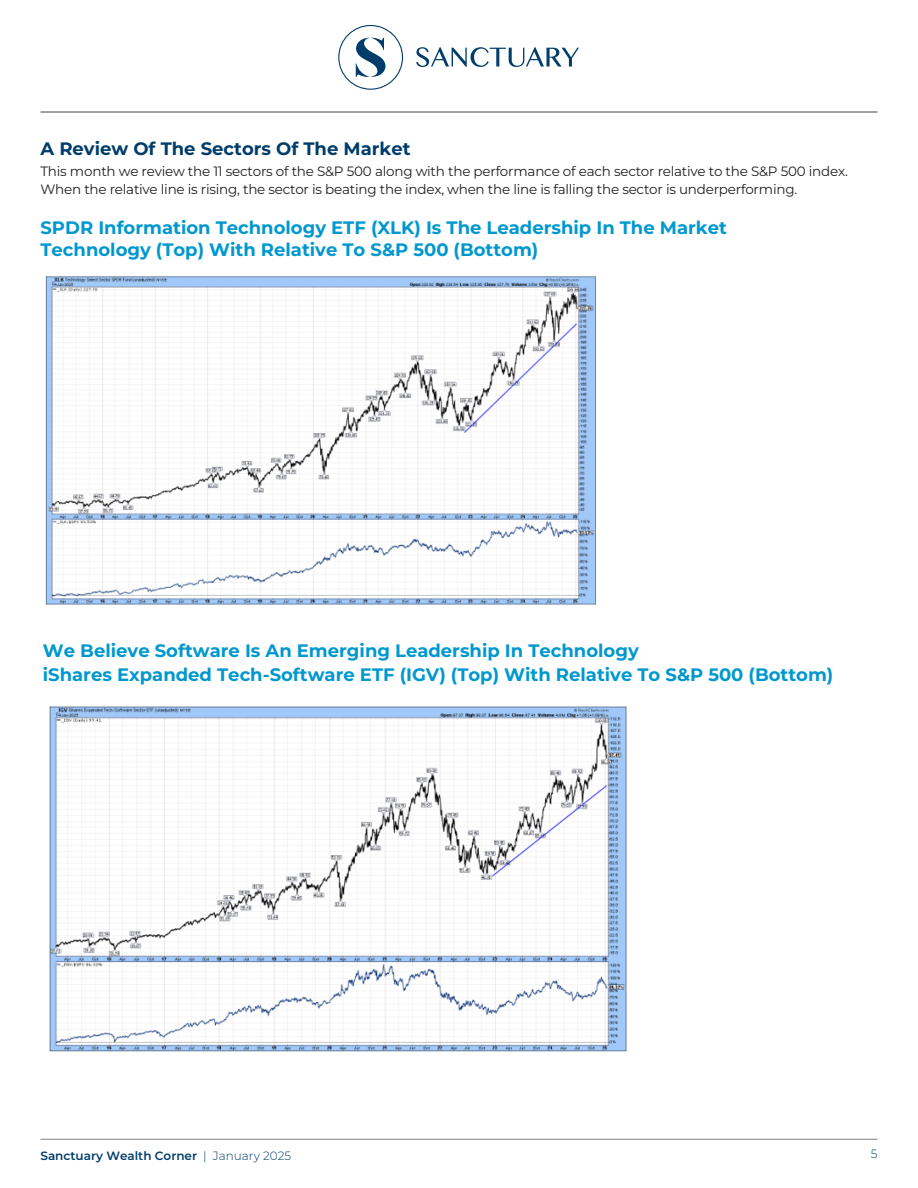
<style>
.page{position:relative;width:918px;height:1188px;background:#fff}
.page>*{position:absolute;margin:0;border:0;box-sizing:border-box;transform-origin:0 0}
.Chart_header_Lt_Blue{font:700 18px/21.6px "Montserrat";color:#0098ce}
.Chart_header_Lt_Blue-2{font:700 18px "Montserrat";color:#003d6a}
.Chart_header_Lt_Blue-3{font:13.5px/18px "Montserrat";letter-spacing:-.015em;color:#231f20}
.t1{font:600 12px "Montserrat";color:#003d6a}
.t2{font:300 12px "Montserrat";color:#003d6a}
.s1{font-weight:300}
</style>
<div class="page">
<hr style="left:40px;top:111px;width:838px;height:2px;background:#808285">
<hr style="left:40px;top:1139px;width:838px;height:1px;background:#808285">
<svg style="left:338px;top:25px;width:65px;height:65px"></svg>
<svg style="left:416px;top:47px;width:163px;height:20px"></svg>
<img style="left:45px;top:276px;width:551px;height:329px">
<img style="left:49px;top:706px;width:578px;height:346px">
<p class="Chart_header_Lt_Blue-2" style="left:40px;top:137px;width:372px">A Review Of The Sectors Of The Market</p>
<p class="Chart_header_Lt_Blue-3" style="left:40px;top:162px;width:809px">This month we review the 11 sectors of the S&amp;P 500 along with the performance of each sector relative to the S&amp;P 500 index.<br>When the relative line is rising, the sector is beating the index, when the line is falling the sector is underperforming.</p>
<p class="Chart_header_Lt_Blue" style="left:40px;top:216px;width:688px">SPDR Information Technology ETF (XLK) Is The Leadership In The Market<br>Technology (Top) With Relative To S&amp;P 500 (Bottom)</p>
<p class="Chart_header_Lt_Blue" style="left:43px;top:638px;width:792px;line-height:24px">We Believe Software Is An Emerging Leadership In Technology<br>iShares Expanded Tech-Software ETF (IGV) (Top) With Relative To S&amp;P 500 (Bottom)</p>
<p class="t1" style="left:40px;top:1147px;width:252px">Sanctuary Wealth Corner <span class="s1">| January 2025</span></p>
<p class="t2" style="left:871px;top:1145px;width:8px">5</p>
</div>
